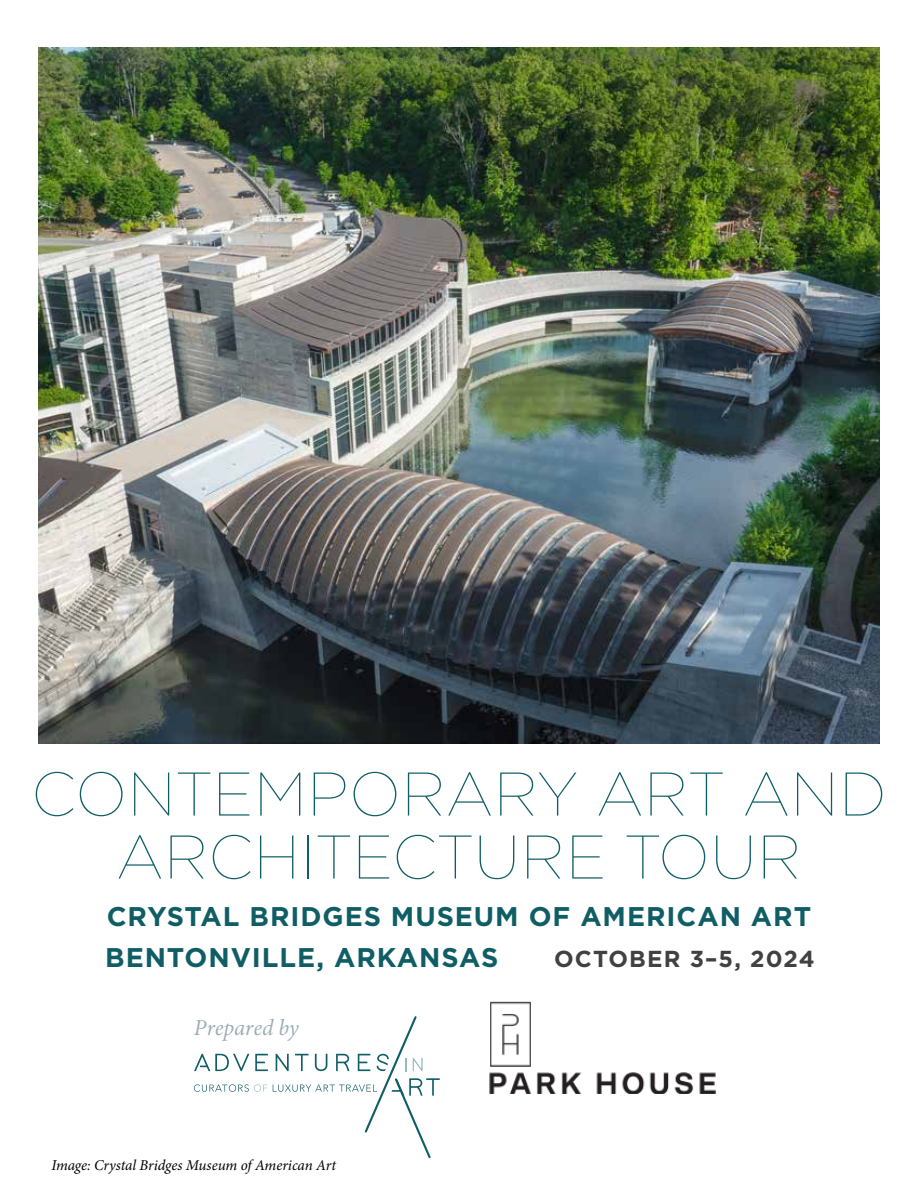
<style>
.page{position:relative;width:918px;height:1188px;background:#fff}
.page>*{position:absolute;margin:0;border:0;box-sizing:border-box;transform-origin:0 0}
.t1{font:100 61.5px/63px "Gotham";letter-spacing:.01em;color:#105e65;text-align:center}
.t2{font:700 27px/41.2px "Gotham";letter-spacing:.035em;color:#105e65}
.t3{font:700 23.1px "Gotham";letter-spacing:.05em;color:#414042}
.t4{font:italic 22.65px "Minion Variable Concept";color:#99adb6}
.t5{font:italic 15px "Minion Pro";letter-spacing:-.005em;color:#000}
</style>
<div class="page">
<img style="left:39px;top:48px;width:840px;height:695px">
<svg style="left:194px;top:1016px;width:246px;height:143px"></svg>
<img style="left:489px;top:1072px;width:227px;height:21px">
<img style="left:490px;top:1002px;width:41px;height:64px">
<h1 class="t1" style="left:31px;top:760px;width:857px">CONTEMPORARY ART AND<br>ARCHITECTURE TOUR</h1>
<p class="t2" style="left:105px;top:896px;width:707px">CRYSTAL BRIDGES MUSEUM OF AMERICAN ART<br>BENTONVILLE, ARKANSAS</p>
<p class="t3" style="left:554px;top:944px;width:262px">OCTOBER 3–5, 2024</p>
<p class="t4" style="left:194px;top:1012px;width:107px">Prepared by</p>
<p class="t5" style="left:52px;top:1155px;width:286px">Image: Crystal Bridges Museum of American Art</p>
</div>
